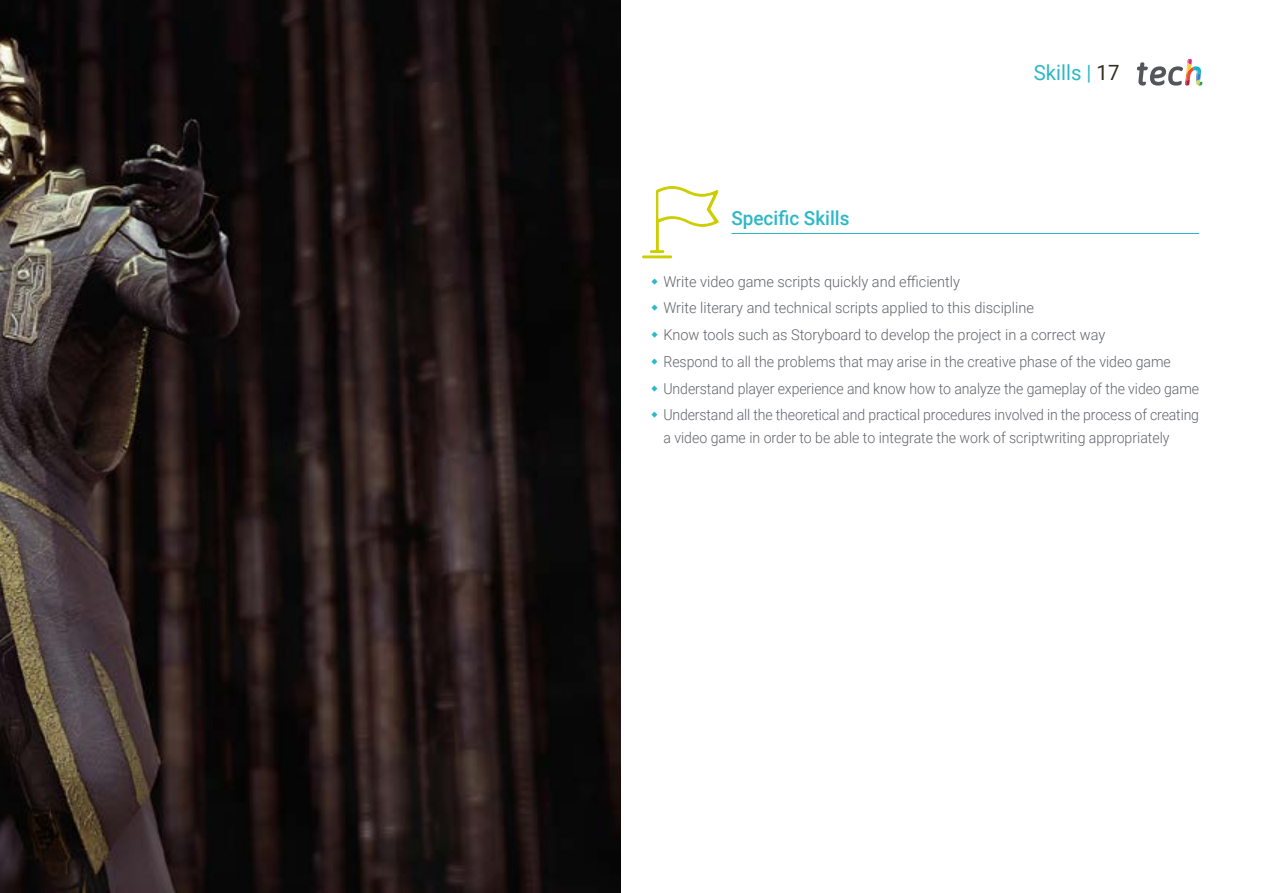
<style>
.page{position:relative;width:1263px;height:893px;background:#fff}
.page>*{position:absolute;margin:0;border:0;box-sizing:border-box;transform-origin:0 0}
.t1{font:21px "Roboto";color:#2db8c5}
.t2{font:500 19.5px "Roboto";color:#2db8c5}
.t3{font:300 15px/26.7px "Roboto";color:#61646a}
.t4{font:300 15px "Roboto";color:#61646a;scale:.94 1}
.s1{color:#312e20}
</style>
<div class="page">
<hr style="left:731px;top:233px;width:468px;height:1px;background:#2db8c5">
<hr style="left:642px;top:255px;width:30px;height:3px;background:#cdce00">
<svg style="left:650px;top:186px;width:69px;height:67px"></svg>
<svg style="left:1137px;top:59px;width:65px;height:27px"></svg>
<img style="left:0;top:0;width:621px;height:893px">
<h2 class="t2" style="left:731px;top:205px;width:120px">Specific Skills</h2>
<h1 class="t1" style="left:1034px;top:57px;width:87px">Skills | <span class="s1">17</span></h1>
<p class="t3" style="left:663px;top:267px;width:537px">Write video game scripts quickly and efficiently<br>Write literary and technical scripts applied to this discipline<br>Know tools such as Storyboard to develop the project in a correct way<br>Respond to all the problems that may arise in the creative phase of the video game Understand player experience and know how to analyze the gameplay of the video game Understand all the theoretical and practical procedures involved in the process of creating</p>
<p class="t4" style="left:663px;top:427px;width:540px">a video game in order to be able to integrate the work of scriptwriting appropriately</p>
</div>
